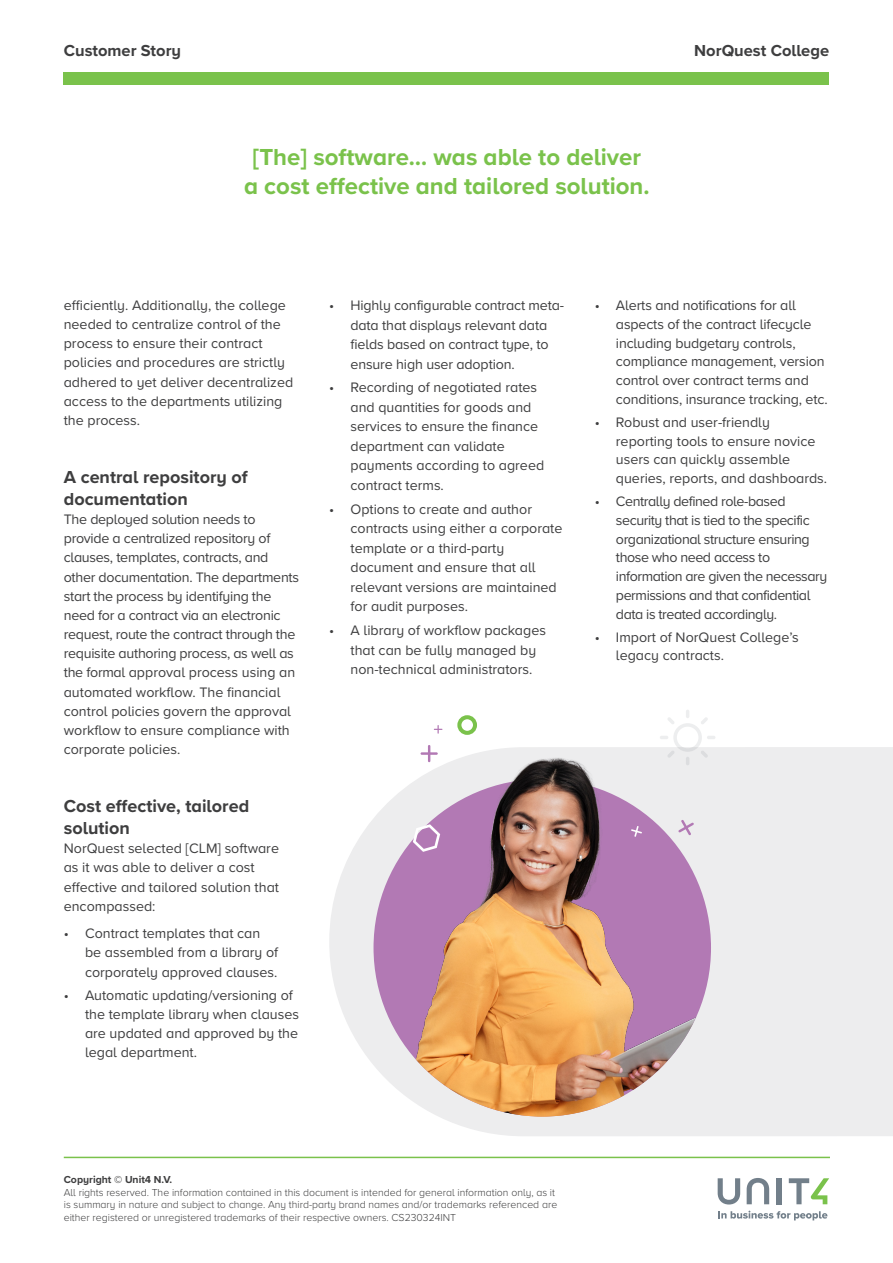
<style>
.page{position:relative;width:893px;height:1263px;background:#fff}
.page>*{position:absolute;margin:0;border:0;box-sizing:border-box;transform-origin:0 0}
.Highlight{font:700 24px/28.8px "Proxima Nova A";color:#7ac24b;text-align:center}
.Body_copy{font:700 18px/22px "Proxima Nova A";color:#3e3e3f}
.t1{font:700 16.5px "Proxima Nova A";color:#3e3e3f}
.Tabbed_body_copy{font:14.25px/19.5px "Proxima Nova A";color:#3e3e3f}
.Body_copy-2{font:14.25px/19.2px "Proxima Nova A";letter-spacing:-.02em;color:#3e3e3f}
.Body_copy-3{font:14.25px/19.2px "Proxima Nova A";color:#3e3e3f}
.Tabbed_body_copy-2{font:14.25px/18.8px "Proxima Nova A";letter-spacing:-.03em;color:#3e3e3f}
.t2{font:300 10.5px/12.6px "Proxima Nova A";color:#3e3e3f}
.t3{font:700 10.5px "Proxima Nova A";color:#3e3e3f}
</style>
<div class="page">
<div style="left:64px;top:72px;width:765px;height:13px;background:#7ac24b"></div>
<hr style="left:64px;top:1157px;width:766px;height:1px;background:#7ac24b">
<svg style="left:718px;top:1211px;width:109px;height:9px"></svg>
<svg style="left:718px;top:1178px;width:22px;height:26px"></svg>
<svg style="left:747px;top:1178px;width:22px;height:26px"></svg>
<div style="left:777px;top:1178px;width:5px;height:26px;background:#727f8a"></div>
<svg style="left:789px;top:1178px;width:40px;height:26px"></svg>
<svg style="left:329px;top:747px;width:564px;height:389px;background:#efeff0"></svg>
<img style="left:374px;top:753px;width:337px;height:363px">
<div style="left:457px;top:715px;width:20px;height:20px;border:4px solid #7ac24b;border-radius:50%"></div>
<svg style="left:428px;top:745px;width:2px;height:17px"></svg>
<hr style="left:421px;top:752px;width:17px;height:3px;background:#b279b4">
<svg style="left:678px;top:820px;width:16px;height:15px"></svg>
<svg style="left:631px;top:826px;width:11px;height:11px"></svg>
<svg style="left:434px;top:725px;width:8px;height:9px"></svg>
<svg style="left:660px;top:710px;width:55px;height:55px"></svg>
<svg style="left:413px;top:824px;width:27px;height:28px"></svg>
<p class="t1" style="left:64px;top:38px;width:119px">Customer Story</p>
<p class="t1" style="left:694px;top:38px;width:136px">NorQuest College</p>
<p class="Highlight" style="left:244px;top:142px;width:407px">[The] software… was able to deliver a cost effective and tailored solution.</p>
<p class="Body_copy-3" style="left:64px;top:295px;width:231px">efficiently. Additionally, the college needed to centralize control of the process to ensure their contract policies and procedures are strictly adhered to yet deliver decentralized access to the departments utilizing the process.</p>
<p class="Body_copy" style="left:64px;top:466px;width:185px">A central repository of documentation</p>
<p class="Body_copy-2" style="left:64px;top:509px;width:237px">The deployed solution needs to provide a centralized repository of clauses, templates, contracts, and other documentation. The departments start the process by identifying the need for a contract via an electronic request, route the contract through the requisite authoring process, as well as the formal approval process using an automated workflow. The financial control policies govern the approval workflow to ensure compliance with corporate policies.</p>
<p class="Body_copy" style="left:64px;top:795px;width:187px">Cost effective, tailored solution</p>
<p class="Body_copy-3" style="left:64px;top:838px;width:217px">NorQuest selected [CLM] software as it was able to deliver a cost effective and tailored solution that encompassed:</p>
<p class="Tabbed_body_copy" style="left:85px;top:923px;width:195px;text-indent:-21px">• Contract templates that can be assembled from a library of corporately approved clauses.</p>
<p class="Tabbed_body_copy" style="left:85px;top:985px;width:215px;text-indent:-21px">• Automatic updating/versioning of the template library when clauses are updated and approved by the legal department.</p>
<p class="Tabbed_body_copy" style="left:350px;top:295px;width:215px;text-indent:-21px">• Highly configurable contract meta&shy;data that displays relevant data fields based on contract type, to ensure high user adoption.</p>
<p class="Tabbed_body_copy" style="left:350px;top:377px;width:195px;text-indent:-21px">• Recording of negotiated rates and quantities for goods and services to ensure the finance department can validate payments according to agreed contract terms.</p>
<p class="Tabbed_body_copy" style="left:350px;top:498px;width:213px;text-indent:-21px">• Options to create and author contracts using either a corporate template or a third-party document and ensure that all relevant versions are maintained for audit purposes.</p>
<p class="Tabbed_body_copy" style="left:350px;top:620px;width:197px;text-indent:-21px">• A library of workflow packages that can be fully managed by non-technical administrators.</p>
<p class="Tabbed_body_copy" style="left:616px;top:295px;width:213px;line-height:18.8px;text-indent:-21px">• Alerts and notifications for all aspects of the contract lifecycle including budgetary controls, compliance management, version control over contract terms and conditions, insurance tracking, etc.</p>
<p class="Tabbed_body_copy" style="left:616px;top:412px;width:213px;line-height:18.8px;text-indent:-21px">• Robust and user-friendly reporting tools to ensure novice users can quickly assemble queries, reports, and dashboards.</p>
<p class="Tabbed_body_copy-2" style="left:616px;top:491px;width:213px;text-indent:-21px">• Centrally defined role-based security that is tied to the specific organizational structure ensuring those who need access to information are given the necessary permissions and that confidential data is treated accordingly.</p>
<p class="Tabbed_body_copy" style="left:616px;top:627px;width:184px;line-height:18.8px;text-indent:-21px">• Import of NorQuest College’s legacy contracts.</p>
<p class="t3" style="left:64px;top:1171px;width:110px">Copyright © Unit4 N.V.</p>
<p class="t2" style="left:64px;top:1185px;width:495px">All rights reserved. The information contained in this document is intended for general information only, as it is summary in nature and subject to change. Any third-party brand names and/or trademarks referenced are either registered or unregistered trademarks of their respective owners. CS230324INT</p>
</div>
